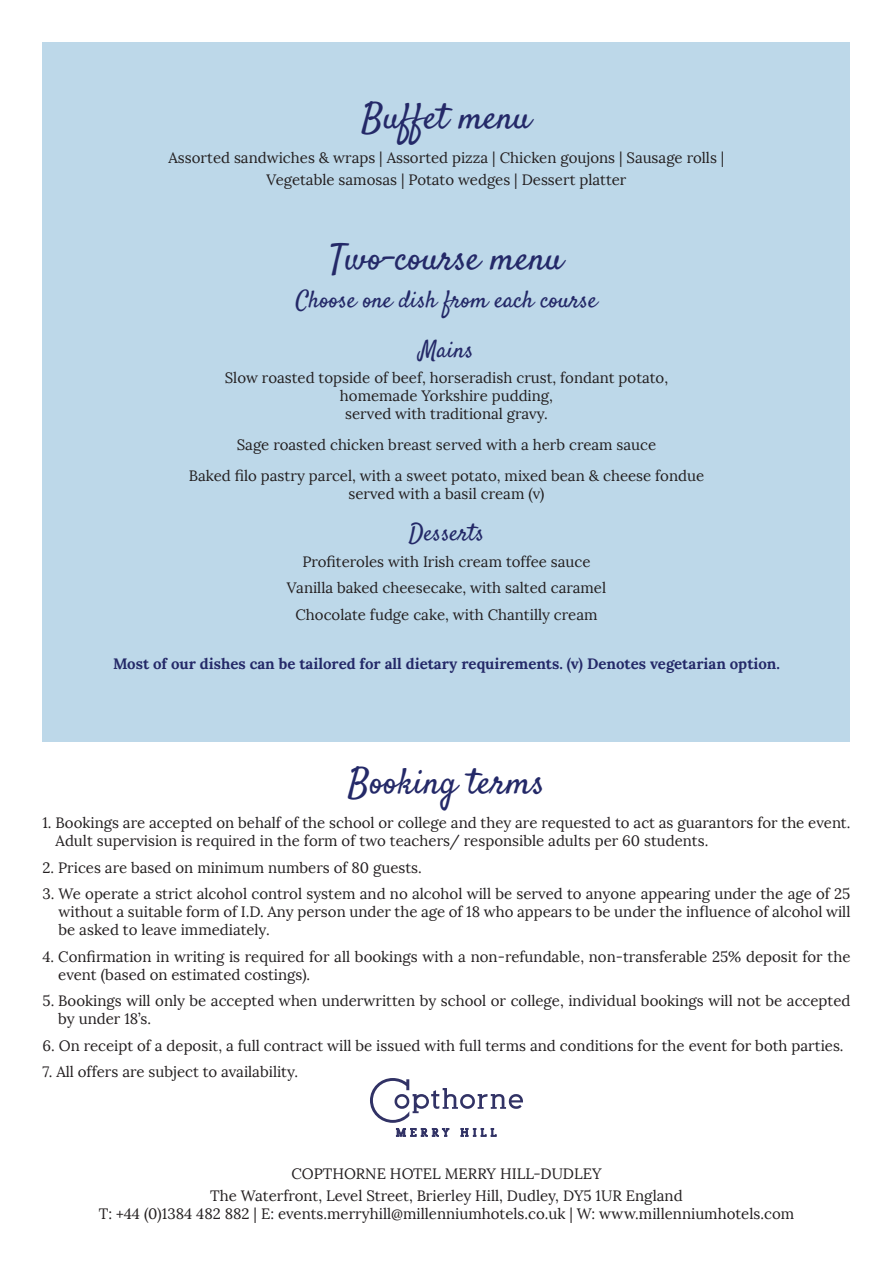
<style>
.page{position:relative;width:893px;height:1263px;background:#fff}
.page>*{position:absolute;margin:0;border:0;box-sizing:border-box;transform-origin:0 0}
.t1{font:36px "Satisfy";color:#242968}
.t2{font:24px "Satisfy";color:#242968}
.t3{font:15px/18px "Lora";color:#231f20;text-align:center}
.t4{font:700 15px "Lora";color:#242968}
</style>
<div class="page">
<div style="left:43px;top:43px;width:807px;height:699px;background:#bdd8e9"></div>
<svg style="left:370px;top:1078px;width:153px;height:58px"></svg>
<p class="t1" style="left:362px;top:94px;width:171px">Buffet menu</p>
<p class="t3" style="left:169px;top:149px;width:557px">Assorted sandwiches &amp; wraps | Assorted pizza | Chicken goujons | Sausage rolls |</p>
<p class="t3" style="left:266px;top:171px;width:361px">Vegetable samosas | Potato wedges | Dessert platter</p>
<p class="t1" style="left:330px;top:236px;width:235px">Two-course menu</p>
<p class="t2" style="left:296px;top:284px;width:303px">Choose one dish from each course</p>
<p class="t2" style="left:419px;top:334px;width:56px">Mains</p>
<p class="t3" style="left:225px;top:369px;width:445px">Slow roasted topside of beef, horseradish crust, fondant potato, homemade Yorkshire pudding,<br>served with traditional gravy.</p>
<p class="t3" style="left:237px;top:436px;width:421px">Sage roasted chicken breast served with a herb cream sauce</p>
<p class="t3" style="left:189px;top:467px;width:517px">Baked filo pastry parcel, with a sweet potato, mixed bean &amp; cheese fondue served with a basil cream (v)</p>
<p class="t2" style="left:409px;top:518px;width:77px">Desserts</p>
<p class="t3" style="left:302px;top:553px;width:290px">Profiteroles with Irish cream toffee sauce</p>
<p class="t3" style="left:287px;top:579px;width:321px">Vanilla baked cheesecake, with salted caramel</p>
<p class="t3" style="left:295px;top:606px;width:304px">Chocolate fudge cake, with Chantilly cream</p>
<p class="t4" style="left:113px;top:653px;width:668px">Most of our dishes can be tailored for all dietary requirements. (v) Denotes vegetarian option.</p>
<p class="t1" style="left:348px;top:759px;width:198px">Booking terms</p>
<p class="t3" style="left:56px;top:814px;width:796px;text-align:left;text-indent:-13px">1. Bookings are accepted on behalf of the school or college and they are requested to act as guarantors for the event.<br>Adult supervision is required in the form of two teachers/ responsible adults per 60 students.</p>
<p class="t3" style="left:43px;top:858px;width:381px">2. Prices are based on minimum numbers of 80 guests.</p>
<p class="t3" style="left:59px;top:885px;width:793px;text-align:justify;text-indent:-16px">3. We operate a strict alcohol control system and no alcohol will be served to anyone appearing under the age of 25 without a suitable form of I.D. Any person under the age of 18 who appears to be under the influence of alcohol will be asked to leave immediately.</p>
<p class="t3" style="left:58px;top:947px;width:794px;text-align:left;text-indent:-16px">4. Confirmation in writing is required for all bookings with a non-refundable, non-transferable 25% deposit for the event (based on estimated costings).</p>
<p class="t3" style="left:58px;top:992px;width:794px;text-align:left;text-indent:-16px">5. Bookings will only be accepted when underwritten by school or college, individual bookings will not be accepted by under 18’s.</p>
<p class="t3" style="left:43px;top:1036px;width:803px">6. On receipt of a deposit, a full contract will be issued with full terms and conditions for the event for both parties.</p>
<p class="t3" style="left:43px;top:1063px;width:257px">7. All offers are subject to availability.</p>
<p class="t3" style="left:291px;top:1165px;width:312px">COPTHORNE HOTEL MERRY HILL-DUDLEY</p>
<p class="t3" style="left:99px;top:1187px;width:697px">The Waterfront, Level Street, Brierley Hill, Dudley, DY5 1UR England<br>T: +44 (0)1384 482 882 | E: events.merryhill@millenniumhotels.co.uk | W: www.millenniumhotels.com</p>
</div>
